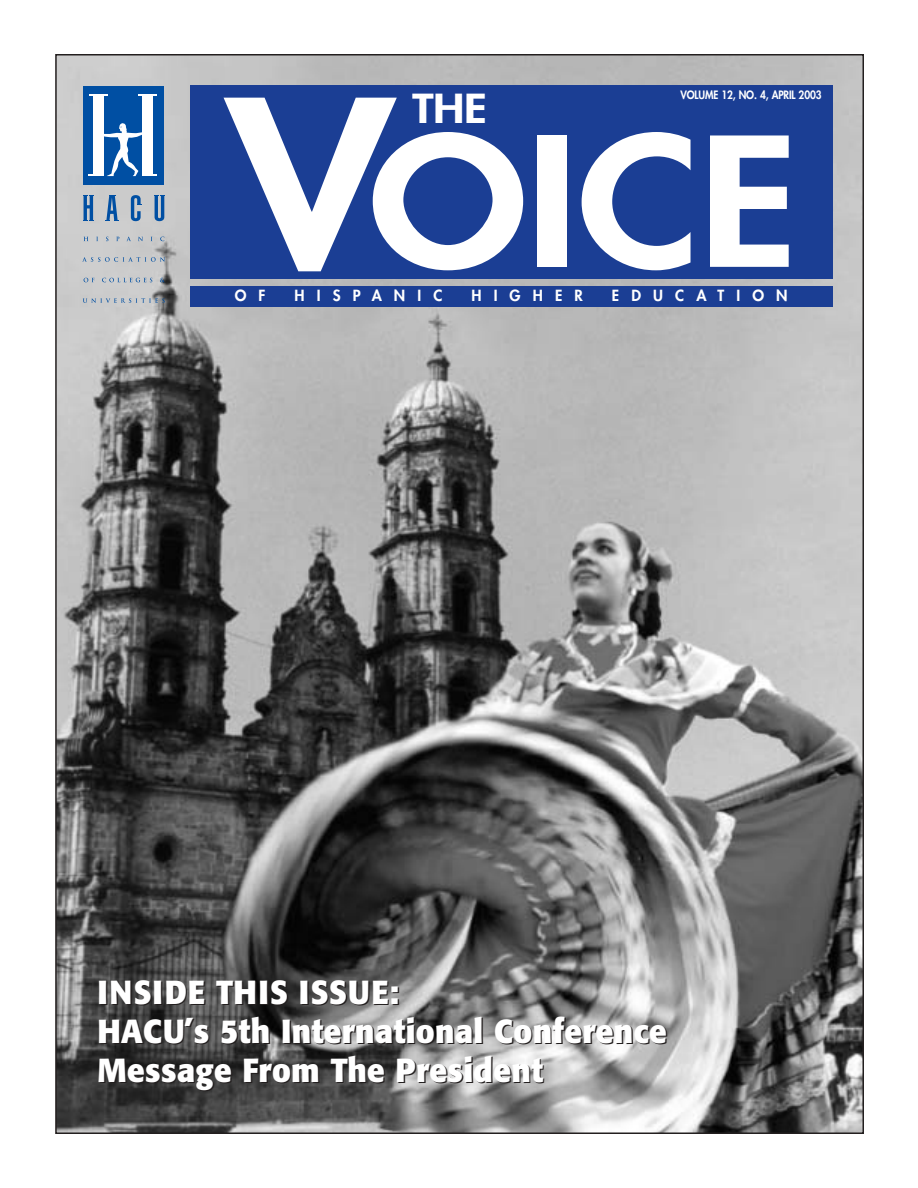
<style>
.page{position:relative;width:918px;height:1188px;background:#fff}
.page>*{position:absolute;margin:0;border:0;box-sizing:border-box;transform-origin:0 0}
.t1{font:800 224.4px "Futura";color:#fff;scale:1.16 1}
.t2{font:800 174.3px "Futura";color:#fff;scale:1.16 1}
.t3{font:800 39px "Futura";color:#fff;scale:1.2 1}
.t4{font:700 33px/39px "Formata";letter-spacing:.01em;color:#fff;scale:.95 1}
.t5{font:800 15px "Futura";letter-spacing:.81em;color:#fff}
.t6{font:800 11.25px "Futura";letter-spacing:-.01em;color:#fff;scale:.9 1}
</style>
<div class="page">
<img style="left:58px;top:57px;width:803px;height:1074px">
<div style="left:190px;top:85px;width:643px;height:194px;background:#1b3e94"></div>
<div style="left:190px;top:286px;width:642px;height:21px;background:#1b3e94"></div>
<div style="left:83px;top:86px;width:81px;height:99px;background:#004fa3"></div>
<div style="left:93px;top:94px;width:10px;height:82px;background:#fff"></div>
<div style="left:142px;top:94px;width:11px;height:82px;background:#fff"></div>
<svg style="left:89px;top:123px;width:68px;height:53px"></svg>
<svg style="left:154px;top:195px;width:11px;height:26px"></svg>
<svg style="left:131px;top:195px;width:10px;height:26px"></svg>
<svg style="left:83px;top:195px;width:11px;height:26px"></svg>
<svg style="left:106px;top:195px;width:12px;height:26px"></svg>
<svg style="left:84px;top:237px;width:5px;height:4px"></svg>
<svg style="left:116px;top:237px;width:3px;height:4px"></svg>
<svg style="left:126px;top:237px;width:5px;height:4px"></svg>
<svg style="left:138px;top:237px;width:5px;height:4px"></svg>
<svg style="left:160px;top:237px;width:4px;height:4px"></svg>
<svg style="left:83px;top:257px;width:82px;height:5px"></svg>
<svg style="left:84px;top:278px;width:10px;height:4px"></svg>
<svg style="left:102px;top:278px;width:50px;height:4px"></svg>
<svg style="left:160px;top:278px;width:5px;height:4px"></svg>
<svg style="left:83px;top:298px;width:82px;height:5px"></svg>
<p class="t6" style="left:680px;top:89px;width:158px">VOLUME 12, NO. 4, APRIL 2003</p>
<p class="t3" style="left:413px;top:90px;width:63px">THE</p>
<h1 class="t1" style="left:227px;top:77px;width:145px">V</h1>
<p class="t5" style="left:235px;top:288px;width:32px">O F</p>
<p class="t5" style="left:295px;top:288px;width:149px">HISPANIC</p>
<p class="t5" style="left:471px;top:288px;width:113px">HIGHER</p>
<p class="t5" style="left:612px;top:288px;width:177px">EDUCATION</p>
<h2 class="t2" style="left:369px;top:119px;width:371px">OICE</h2>
<p class="t4" style="left:97px;top:976px;width:601px">INSIDE THIS ISSUE:<br>HACU’s 5th International Conference<br>Message From The President</p>
</div>
